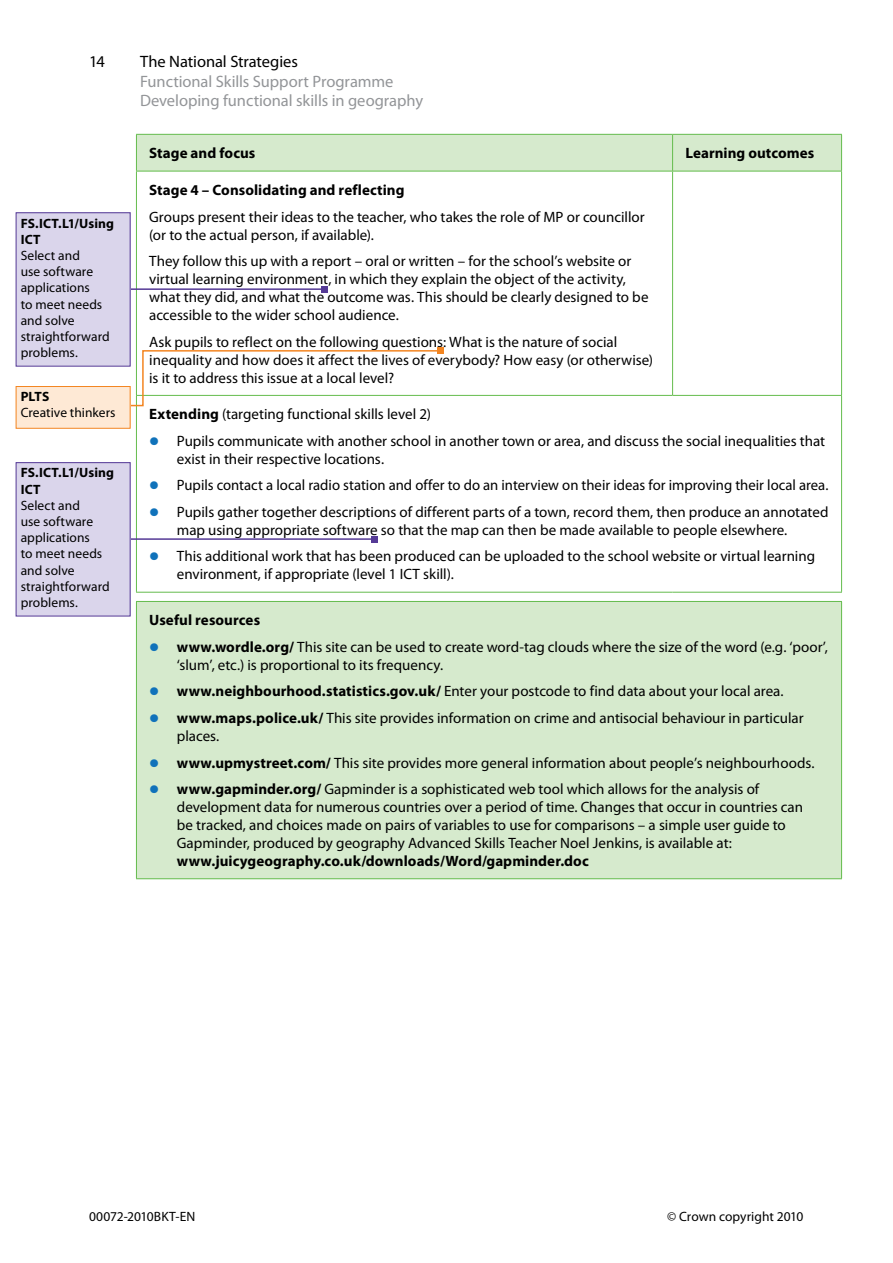
<style>
.page{position:relative;width:893px;height:1263px;background:#fff}
.page>*{position:absolute;margin:0;border:0;box-sizing:border-box;transform-origin:0 0}
.t1{font:16.5px/19.8px "Myriad Pro";letter-spacing:-.005em;color:#939598}
.t2{font:16.5px "Myriad Pro";letter-spacing:-.005em;color:#000}
.Para_table_bullet1{font:15px/18px "Myriad Pro";color:#000}
.Para_table{font:15px/18px "Myriad Pro";color:#000}
.Para_table-2{font:700 15px "Myriad Pro";letter-spacing:.005em;color:#000}
.Para_table-3{font:13.5px/16.2px "Myriad Pro";letter-spacing:.005em;color:#000}
.Para_table-4{font:700 13.5px/16.2px "Myriad Pro";letter-spacing:.005em;color:#000}
.s1{font-weight:700}
.s2{font-weight:700;font-size:30px;color:#1072ba}
</style>
<div class="page">
<div style="left:137px;top:135px;width:704px;height:36px;background:#d6eacd"></div>
<hr style="left:672px;top:135px;width:1px;height:36px;background:#64bc4d">
<hr style="left:672px;top:171px;width:1px;height:224px;background:#64bc4d">
<hr style="left:136px;top:134px;width:537px;height:1px;background:#64bc4d">
<hr style="left:136px;top:135px;width:1px;height:36px;background:#64bc4d">
<hr style="left:673px;top:134px;width:169px;height:1px;background:#64bc4d">
<hr style="left:841px;top:135px;width:1px;height:36px;background:#64bc4d">
<hr style="left:136px;top:171px;width:537px;height:1px;background:#64bc4d">
<hr style="left:136px;top:171px;width:1px;height:224px;background:#64bc4d">
<hr style="left:673px;top:171px;width:169px;height:1px;background:#64bc4d">
<hr style="left:841px;top:171px;width:1px;height:224px;background:#64bc4d">
<hr style="left:136px;top:395px;width:537px;height:1px;background:#64bc4d">
<hr style="left:136px;top:396px;width:1px;height:196px;background:#64bc4d">
<hr style="left:673px;top:395px;width:169px;height:1px;background:#64bc4d">
<hr style="left:841px;top:396px;width:1px;height:196px;background:#64bc4d">
<hr style="left:136px;top:592px;width:537px;height:1px;background:#64bc4d">
<hr style="left:673px;top:592px;width:169px;height:1px;background:#64bc4d">
<div style="left:136px;top:601px;width:706px;height:278px;background:#d6eacd"></div>
<hr style="left:136px;top:601px;width:706px;height:1px;background:#64bc4d">
<hr style="left:136px;top:602px;width:1px;height:276px;background:#64bc4d">
<hr style="left:841px;top:602px;width:1px;height:276px;background:#64bc4d">
<hr style="left:136px;top:878px;width:706px;height:1px;background:#64bc4d">
<hr style="left:110px;top:288px;width:214px;height:2px;background:#553a96">
<svg style="left:321px;top:286px;width:6px;height:6px"></svg>
<div style="left:16px;top:213px;width:114px;height:153px;background:#dad5eb"></div>
<div style="left:16px;top:212px;width:115px;height:154px;border:1px solid #553a96"></div>
<svg style="left:116px;top:348px;width:328px;height:59px"></svg>
<div style="left:16px;top:386px;width:114px;height:42px;background:#fee9d5"></div>
<div style="left:16px;top:386px;width:115px;height:43px;border:1px solid #f38521"></div>
<hr style="left:113px;top:538px;width:261px;height:2px;background:#553a96">
<svg style="left:371px;top:536px;width:6px;height:6px"></svg>
<div style="left:16px;top:463px;width:114px;height:153px;background:#dad5eb"></div>
<div style="left:16px;top:462px;width:115px;height:154px;border:1px solid #553a96"></div>
<p class="t2" style="left:89px;top:51px;width:17px">14</p>
<p class="t2" style="left:140px;top:51px;width:159px">The National Strategies</p>
<p class="t1" style="left:140px;top:71px;width:285px">Functional Skills Support Programme<br>Developing functional skills in geography</p>
<p class="Para_table-4" style="left:21px;top:214px;width:95px">FS.ICT.L1/Using<br>ICT</p>
<p class="Para_table-3" style="left:21px;top:247px;width:91px">Select and<br>use software applications<br>to meet needs and solve straightforward problems.</p>
<p class="Para_table-3" style="left:21px;top:388px;width:96px"><span class="s1">PLTS<br></span>Creative thinkers</p>
<p class="Para_table-4" style="left:21px;top:464px;width:95px">FS.ICT.L1/Using<br>ICT</p>
<p class="Para_table-3" style="left:21px;top:497px;width:91px">Select and<br>use software applications<br>to meet needs and solve straightforward problems.</p>
<p class="Para_table-2" style="left:149px;top:143px;width:108px">Stage and focus</p>
<p class="Para_table-2" style="left:685px;top:143px;width:131px">Learning outcomes</p>
<p class="Para_table-2" style="left:149px;top:180px;width:257px">Stage 4 – Consolidating and reflecting</p>
<p class="Para_table" style="left:149px;top:207px;width:497px">Groups present their ideas to the teacher, who takes the role of MP or councillor (or to the actual person, if available).</p>
<p class="Para_table" style="left:149px;top:252px;width:501px">They follow this up with a report – oral or written – for the school’s website or virtual learning environment, in which they explain the object of the activity, what they did, and what the outcome was. This should be clearly designed to be accessible to the wider school audience.</p>
<p class="Para_table" style="left:149px;top:332px;width:505px">Ask pupils to reflect on the following questions: What is the nature of social inequality and how does it affect the lives of everybody? How easy (or otherwise) is it to address this issue at a local level?</p>
<p class="Para_table" style="left:149px;top:405px;width:283px"><span class="s1">Extending</span> (targeting functional skills level 2)</p>
<p class="Para_table_bullet1" style="left:177px;top:432px;width:650px;text-indent:-28px"><span class="s2">•</span> Pupils communicate with another school in another town or area, and discuss the social inequalities that exist in their respective locations.</p>
<p class="Para_table_bullet1" style="left:149px;top:476px;width:681px"><span class="s2">•</span> Pupils contact a local radio station and offer to do an interview on their ideas for improving their local area.</p>
<p class="Para_table_bullet1" style="left:177px;top:503px;width:653px;text-indent:-28px"><span class="s2">•</span> Pupils gather together descriptions of different parts of a town, record them, then produce an annotated map using appropriate software so that the map can then be made available to people elsewhere.</p>
<p class="Para_table_bullet1" style="left:177px;top:547px;width:640px;text-indent:-28px"><span class="s2">•</span> This additional work that has been produced can be uploaded to the school website or virtual learning environment, if appropriate (level 1 ICT skill).</p>
<p class="Para_table-2" style="left:149px;top:611px;width:112px">Useful resources</p>
<p class="Para_table_bullet1" style="left:177px;top:638px;width:653px;text-indent:-28px"><span class="s2">•</span> <span class="s1">www.wordle.org/</span> This site can be used to create word-tag clouds where the size of the word (e.g. ‘poor’, ‘slum’, etc.) is proportional to its frequency.</p>
<p class="Para_table_bullet1" style="left:149px;top:682px;width:636px"><span class="s2">•</span> <span class="s1">www.neighbourhood.statistics.gov.uk/</span> Enter your postcode to find data about your local area.</p>
<p class="Para_table_bullet1" style="left:177px;top:709px;width:628px;text-indent:-28px"><span class="s2">•</span> <span class="s1">www.maps.police.uk/</span> This site provides information on crime and antisocial behaviour in particular places.</p>
<p class="Para_table_bullet1" style="left:149px;top:753px;width:667px"><span class="s2">•</span> <span class="s1">www.upmystreet.com/</span> This site provides more general information about people’s neighbourhoods.</p>
<p class="Para_table_bullet1" style="left:177px;top:780px;width:628px;text-indent:-28px"><span class="s2">•</span> <span class="s1">www.gapminder.org/</span> Gapminder is a sophisticated web tool which allows for the analysis of development data for numerous countries over a period of time. Changes that occur in countries can be tracked, and choices made on pairs of variables to use for comparisons – a simple user guide to Gapminder, produced by geography Advanced Skills Teacher Noel Jenkins, is available at: <span class="s1">www.juicygeography.co.uk/downloads/Word/gapminder.doc</span></p>
<p class="Para_table-3" style="left:89px;top:1208px;width:108px">00072-2010BKT-EN</p>
<p class="Para_table-3" style="left:667px;top:1208px;width:138px">© Crown copyright 2010</p>
</div>
